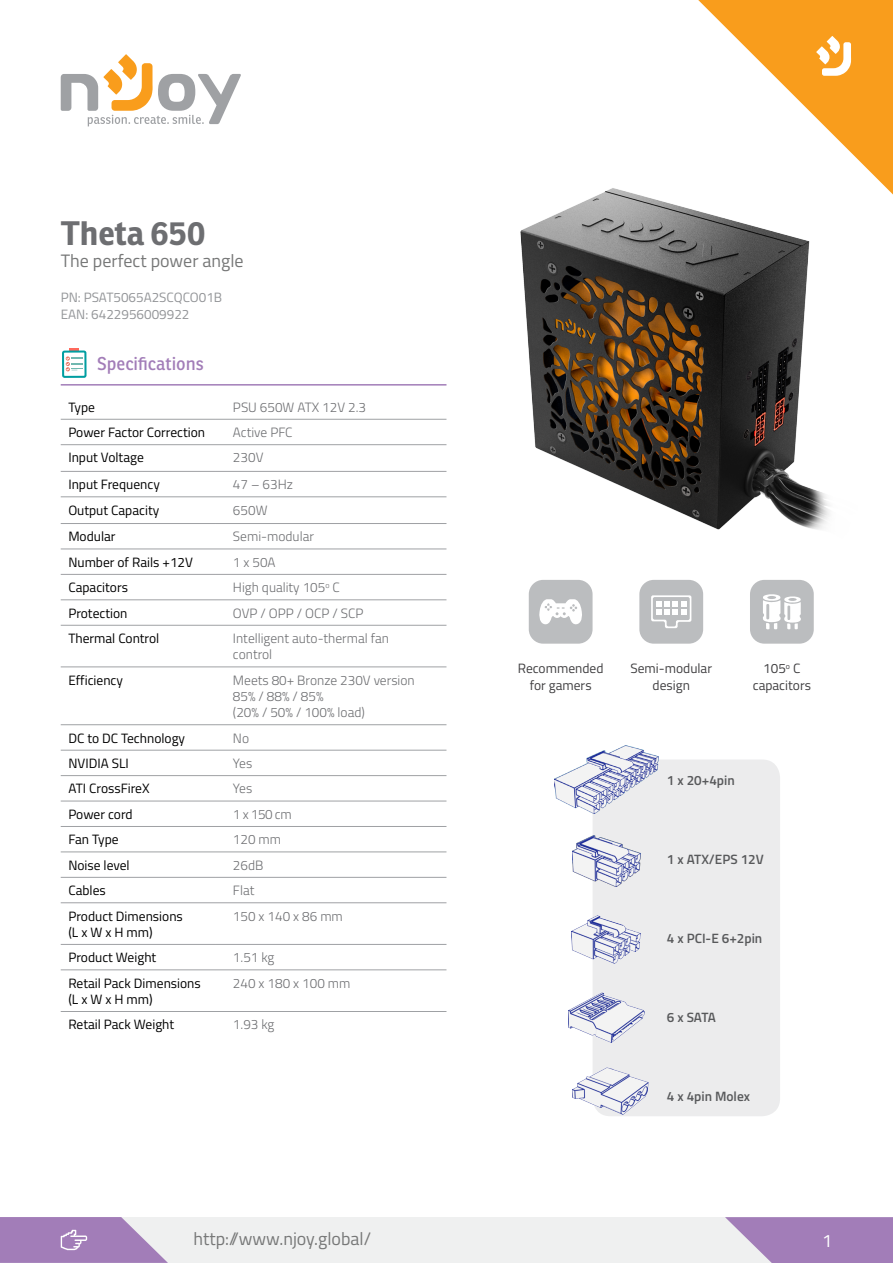
<style>
.page{position:relative;width:893px;height:1263px;background:#fff}
.page>*{position:absolute;margin:0;border:0;box-sizing:border-box;transform-origin:0 0}
.t1{font:700 33px "Ronnia";color:#6d6e71}
.t2{font:18px "Titillium";color:#777878}
.t3{font:18px "Ronnia";color:#a27db8}
.t4{font:18px "Titillium";color:#fff}
.t5{font:13.5px/16.2px "Titillium";color:#000}
.t6{font:300 13.5px/16.2px "Titillium";color:#6d6e71}
.t7{font:13.5px/16.5px "Titillium";color:#414042;text-align:center}
.t8{font:600 13.5px "Titillium";color:#58595b}
.t9{font:13.5px/17px "Titillium";color:#939598}
</style>
<div class="page">
<div style="left:0;top:1217px;width:893px;height:46px;background:#eff0f0"></div>
<svg style="left:725px;top:1217px;width:168px;height:46px;background:#ac8dbf"></svg>
<svg style="left:0;top:1217px;width:168px;height:46px;background:#ae8fc1"></svg>
<div style="left:593px;top:759px;width:187px;height:357px;background:#ececed;border-radius:18px"></div>
<img style="left:520px;top:188px;width:309px;height:342px">
<svg style="left:698px;top:0;width:195px;height:194px"></svg>
<svg style="left:61px;top:54px;width:180px;height:72px"></svg>
<hr style="left:61px;top:384px;width:385px;height:2px;background:#a27db8">
<hr style="left:61px;top:419px;width:155px;height:1px;background:#9fa1a4">
<hr style="left:216px;top:419px;width:230px;height:1px;background:#9fa1a4">
<hr style="left:61px;top:444px;width:155px;height:1px;background:#9fa1a4">
<hr style="left:216px;top:444px;width:230px;height:1px;background:#9fa1a4">
<hr style="left:61px;top:471px;width:155px;height:1px;background:#9fa1a4">
<hr style="left:216px;top:471px;width:230px;height:1px;background:#9fa1a4">
<hr style="left:61px;top:496px;width:155px;height:1px;background:#9fa1a4">
<hr style="left:216px;top:496px;width:230px;height:1px;background:#9fa1a4">
<hr style="left:61px;top:523px;width:155px;height:1px;background:#9fa1a4">
<hr style="left:216px;top:523px;width:230px;height:1px;background:#9fa1a4">
<hr style="left:61px;top:625px;width:155px;height:1px;background:#9fa1a4">
<hr style="left:216px;top:625px;width:230px;height:1px;background:#9fa1a4">
<hr style="left:61px;top:666px;width:155px;height:1px;background:#9fa1a4">
<hr style="left:216px;top:666px;width:230px;height:1px;background:#9fa1a4">
<hr style="left:61px;top:549px;width:155px;height:1px;background:#9fa1a4">
<hr style="left:216px;top:549px;width:230px;height:1px;background:#9fa1a4">
<hr style="left:61px;top:574px;width:155px;height:1px;background:#9fa1a4">
<hr style="left:216px;top:574px;width:230px;height:1px;background:#9fa1a4">
<hr style="left:61px;top:599px;width:155px;height:1px;background:#9fa1a4">
<hr style="left:216px;top:599px;width:230px;height:1px;background:#9fa1a4">
<hr style="left:61px;top:775px;width:155px;height:1px;background:#9fa1a4">
<hr style="left:216px;top:775px;width:230px;height:1px;background:#9fa1a4">
<hr style="left:61px;top:801px;width:155px;height:1px;background:#9fa1a4">
<hr style="left:216px;top:801px;width:230px;height:1px;background:#9fa1a4">
<hr style="left:61px;top:826px;width:155px;height:1px;background:#9fa1a4">
<hr style="left:216px;top:826px;width:230px;height:1px;background:#9fa1a4">
<hr style="left:61px;top:851px;width:155px;height:1px;background:#9fa1a4">
<hr style="left:216px;top:851px;width:230px;height:1px;background:#9fa1a4">
<hr style="left:61px;top:877px;width:155px;height:1px;background:#9fa1a4">
<hr style="left:216px;top:877px;width:230px;height:1px;background:#9fa1a4">
<hr style="left:61px;top:902px;width:155px;height:1px;background:#9fa1a4">
<hr style="left:216px;top:902px;width:230px;height:1px;background:#9fa1a4">
<hr style="left:61px;top:944px;width:155px;height:1px;background:#9fa1a4">
<hr style="left:216px;top:944px;width:230px;height:1px;background:#9fa1a4">
<hr style="left:61px;top:724px;width:155px;height:1px;background:#9fa1a4">
<hr style="left:216px;top:724px;width:230px;height:1px;background:#9fa1a4">
<hr style="left:61px;top:750px;width:155px;height:1px;background:#9fa1a4">
<hr style="left:216px;top:750px;width:230px;height:1px;background:#9fa1a4">
<hr style="left:61px;top:1011px;width:155px;height:1px;background:#9fa1a4">
<hr style="left:216px;top:1011px;width:230px;height:1px;background:#9fa1a4">
<hr style="left:61px;top:969px;width:155px;height:1px;background:#9fa1a4">
<hr style="left:216px;top:969px;width:230px;height:1px;background:#9fa1a4">
<div style="left:62px;top:350px;width:25px;height:28px;border:2px solid #009ea1;border-radius:2px"></div>
<svg style="left:66px;top:348px;width:17px;height:23px"></svg>
<div style="left:529px;top:580px;width:64px;height:64px;background:#bbbdbf;border-radius:14px"></div>
<div style="left:750px;top:580px;width:64px;height:64px;background:#bbbdbf;border-radius:14px"></div>
<div style="left:639px;top:580px;width:64px;height:64px;background:#bbbdbf;border-radius:14px"></div>
<img style="left:555px;top:746px;width:103px;height:67px">
<img style="left:572px;top:835px;width:68px;height:51px">
<img style="left:572px;top:915px;width:69px;height:48px">
<img style="left:568px;top:992px;width:76px;height:51px">
<svg style="left:763px;top:594px;width:38px;height:35px"></svg>
<svg style="left:539px;top:599px;width:43px;height:25px"></svg>
<img style="left:572px;top:1068px;width:77px;height:46px">
<svg style="left:651px;top:595px;width:40px;height:33px"></svg>
<h1 class="t1" style="left:61px;top:212px;width:146px">Theta 650</h1>
<h2 class="t2" style="left:61px;top:248px;width:184px">The perfect power angle</h2>
<p class="t9" style="left:61px;top:288px;width:163px">PN: PSAT5065A2SCQCO01B<br>EAN: 6422956009922</p>
<h2 class="t3" style="left:97px;top:352px;width:108px">Specifications</h2>
<p class="t5" style="left:68px;top:398px;width:28px">Type</p>
<p class="t6" style="left:233px;top:398px;width:135px">PSU 650W ATX 12V 2.3</p>
<p class="t5" style="left:68px;top:424px;width:138px">Power Factor Correction</p>
<p class="t6" style="left:233px;top:424px;width:61px">Active PFC</p>
<p class="t5" style="left:68px;top:449px;width:77px">Input Voltage</p>
<p class="t6" style="left:233px;top:449px;width:32px">230V</p>
<p class="t5" style="left:68px;top:476px;width:93px">Input Frequency</p>
<p class="t6" style="left:233px;top:476px;width:62px">47 – 63Hz</p>
<p class="t5" style="left:68px;top:501px;width:92px">Output Capacity</p>
<p class="t6" style="left:233px;top:501px;width:36px">650W</p>
<p class="t5" style="left:68px;top:528px;width:49px">Modular</p>
<p class="t6" style="left:233px;top:528px;width:83px">Semi-modular</p>
<p class="t5" style="left:68px;top:553px;width:126px">Number of Rails +12V</p>
<p class="t6" style="left:233px;top:553px;width:44px">1 x 50A</p>
<p class="t5" style="left:68px;top:579px;width:61px">Capacitors</p>
<p class="t6" style="left:233px;top:579px;width:108px">High quality 105<sup>o</sup> C</p>
<p class="t5" style="left:68px;top:604px;width:61px">Protection</p>
<p class="t6" style="left:233px;top:604px;width:132px">OVP / OPP / OCP / SCP</p>
<p class="t5" style="left:68px;top:629px;width:93px">Thermal Control</p>
<p class="t6" style="left:233px;top:629px;width:158px">Intelligent auto-thermal fan control</p>
<p class="t5" style="left:68px;top:671px;width:56px">Efficiency</p>
<p class="t6" style="left:233px;top:671px;width:183px">Meets 80+ Bronze 230V version<br>85% / 88% / 85%<br>(20% / 50% / 100% load)</p>
<p class="t5" style="left:68px;top:729px;width:118px">DC to DC Technology</p>
<p class="t6" style="left:233px;top:729px;width:18px">No</p>
<p class="t5" style="left:68px;top:754px;width:62px">NVIDIA SLI</p>
<p class="t6" style="left:233px;top:754px;width:21px">Yes</p>
<p class="t5" style="left:68px;top:780px;width:83px">ATI CrossFireX</p>
<p class="t6" style="left:233px;top:780px;width:21px">Yes</p>
<p class="t5" style="left:68px;top:805px;width:66px">Power cord</p>
<p class="t6" style="left:233px;top:805px;width:60px">1 x 150 cm</p>
<p class="t5" style="left:68px;top:831px;width:52px">Fan Type</p>
<p class="t6" style="left:233px;top:831px;width:50px">120 mm</p>
<p class="t5" style="left:68px;top:856px;width:63px">Noise level</p>
<p class="t6" style="left:233px;top:856px;width:32px">26dB</p>
<p class="t5" style="left:68px;top:882px;width:39px">Cables</p>
<p class="t6" style="left:233px;top:882px;width:23px">Flat</p>
<p class="t5" style="left:68px;top:907px;width:116px">Product Dimensions (L x W x H mm)</p>
<p class="t6" style="left:233px;top:907px;width:111px">150 x 140 x 86 mm</p>
<p class="t5" style="left:68px;top:949px;width:89px">Product Weight</p>
<p class="t6" style="left:233px;top:949px;width:43px">1.51 kg</p>
<p class="t5" style="left:68px;top:974px;width:134px">Retail Pack Dimensions (L x W x H mm)</p>
<p class="t6" style="left:233px;top:974px;width:119px">240 x 180 x 100 mm</p>
<p class="t5" style="left:68px;top:1016px;width:107px">Retail Pack Weight</p>
<p class="t6" style="left:233px;top:1016px;width:43px">1.93 kg</p>
<p class="t7" style="left:518px;top:659px;width:87px">Recommended for gamers</p>
<p class="t7" style="left:630px;top:659px;width:83px">Semi-modular design</p>
<p class="t7" style="left:753px;top:659px;width:60px">105<sup>o</sup> C capacitors</p>
<p class="t8" style="left:667px;top:770px;width:69px">1 x 20+4pin</p>
<p class="t8" style="left:667px;top:849px;width:98px">1 x ATX/EPS 12V</p>
<p class="t8" style="left:667px;top:928px;width:97px">4 x PCI-E 6+2pin</p>
<p class="t8" style="left:667px;top:1007px;width:51px">6 x SATA</p>
<p class="t8" style="left:667px;top:1086px;width:85px">4 x 4pin Molex</p>
<h2 class="t2" style="left:193px;top:1225px;width:179px">http://www.njoy.global/</h2>
<h2 class="t4" style="left:822px;top:1227px;width:12px">1</h2>
</div>
